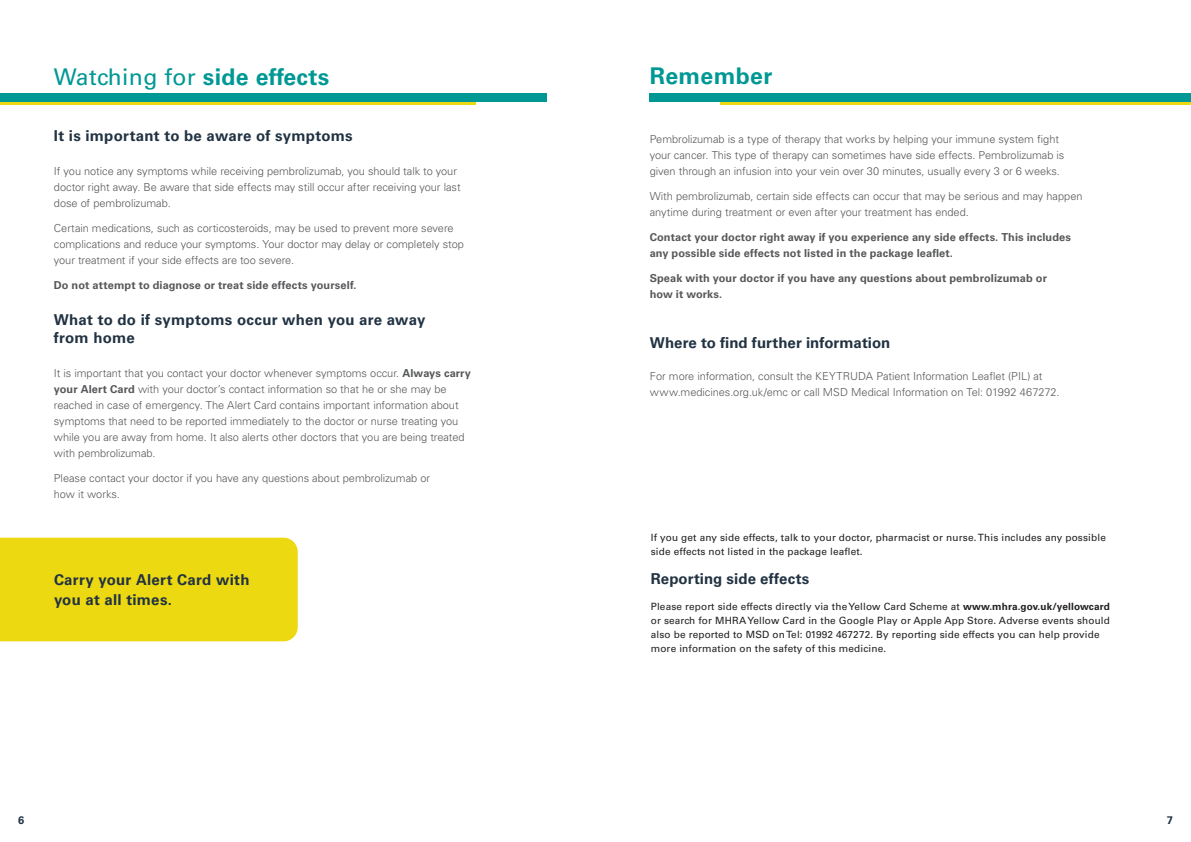
<style>
.page{position:relative;width:1191px;height:842px;background:#fff}
.page>*{position:absolute;margin:0;border:0;box-sizing:border-box;transform-origin:0 0}
.List_Paragraph{font:23px "Univers LT Std";letter-spacing:.015em;color:#009894}
.List_Paragraph-2{font:700 23px "Univers LT Std";letter-spacing:.015em;color:#009894}
.List_Paragraph-3{font:700 15px/18px "Univers LT Std";letter-spacing:.015em;color:#213242}
.List_Paragraph-4{font:300 11px/16px "Univers LT Std";letter-spacing:-.005em;color:#57585a}
.List_Paragraph-5{font:700 11px/16px "Univers LT Std";letter-spacing:.01em;color:#57585a}
.t1{font:700 11px "Univers LT Std";color:#213242}
.List_Paragraph-6{font:10px/14px "Univers LT Std";letter-spacing:.015em;color:#231f20}
.s1{font-weight:700}
</style>
<div class="page">
<div style="left:0;top:94px;width:546px;height:8px;background:#009894"></div>
<div style="left:649px;top:94px;width:542px;height:8px;background:#009894"></div>
<hr style="left:0;top:102px;width:475px;height:3px;background:#ecd911">
<hr style="left:720px;top:102px;width:471px;height:3px;background:#ecd911">
<div style="left:0;top:538px;width:298px;height:103px;background:#ecd911"></div>
<p class="List_Paragraph" style="left:54px;top:63px;width:277px">Watching for <span class="s1">side effects</span></p>
<p class="List_Paragraph-3" style="left:54px;top:127px;width:300px">It is important to be aware of symptoms</p>
<p class="List_Paragraph-4" style="left:54px;top:163px;width:408px">If you notice any symptoms while receiving pembrolizumab, you should talk to your doctor right away. Be aware that side effects may still occur after receiving your last dose of pembrolizumab.</p>
<p class="List_Paragraph-4" style="left:54px;top:220px;width:411px">Certain medications, such as corticosteroids, may be used to prevent more severe complications and reduce your symptoms. Your doctor may delay or completely stop your treatment if your side effects are too severe.</p>
<p class="List_Paragraph-5" style="left:54px;top:277px;width:304px">Do not attempt to diagnose or treat side effects yourself.</p>
<p class="List_Paragraph-3" style="left:54px;top:311px;width:373px">What to do if symptoms occur when you are away from home</p>
<p class="List_Paragraph-4" style="left:54px;top:365px;width:419px">It is important that you contact your doctor whenever symptoms occur. <span class="s1">Always carry your Alert Card</span> with your doctor’s contact information so that he or she may be reached in case of emergency. The Alert Card contains important information about symptoms that need to be reported immediately to the doctor or nurse treating you while you are away from home. It also alerts other doctors that you are being treated with pembrolizumab.</p>
<p class="List_Paragraph-4" style="left:54px;top:470px;width:378px">Please contact your doctor if you have any questions about pembrolizumab or how it works.</p>
<p class="List_Paragraph-3" style="left:54px;top:570px;width:197px;line-height:20px">Carry your Alert Card with you at all times.</p>
<p class="List_Paragraph-2" style="left:649px;top:62px;width:124px">Remember</p>
<p class="List_Paragraph-4" style="left:649px;top:131px;width:416px">Pembrolizumab is a type of therapy that works by helping your immune system fight your cancer. This type of therapy can sometimes have side effects. Pembrolizumab is given through an infusion into your vein over 30 minutes, usually every 3 or 6 weeks.</p>
<p class="List_Paragraph-4" style="left:649px;top:188px;width:434px">With pembrolizumab, certain side effects can occur that may be serious and may happen anytime during treatment or even after your treatment has ended.</p>
<p class="List_Paragraph-5" style="left:649px;top:229px;width:423px">Contact your doctor right away if you experience any side effects. This includes any possible side effects not listed in the package leaflet.</p>
<p class="List_Paragraph-5" style="left:649px;top:270px;width:399px">Speak with your doctor if you have any questions about pembrolizumab or how it works.</p>
<p class="List_Paragraph-3" style="left:650px;top:334px;width:242px">Where to find further information</p>
<p class="List_Paragraph-4" style="left:650px;top:368px;width:411px">For more information, consult the KEYTRUDA Patient Information Leaflet (PIL) at www.medicines.org.uk/emc or call MSD Medical Information on Tel: 01992 467272.</p>
<p class="List_Paragraph-6" style="left:651px;top:530px;width:457px">If you get any side effects, talk to your doctor, pharmacist or nurse. This includes any possible side effects not listed in the package leaflet.</p>
<p class="List_Paragraph-3" style="left:651px;top:570px;width:160px">Reporting side effects</p>
<p class="List_Paragraph-6" style="left:651px;top:599px;width:461px">Please report side effects directly via the Yellow Card Scheme at <span class="s1">www.mhra.gov.uk/yellowcard </span>or search for MHRA Yellow Card in the Google Play or Apple App Store. Adverse events should also be reported to MSD on Tel: 01992 467272. By reporting side effects you can help provide more information on the safety of this medicine.</p>
<p class="t1" style="left:18px;top:814px;width:8px">6</p>
<p class="t1" style="left:1166px;top:814px;width:8px">7</p>
</div>
